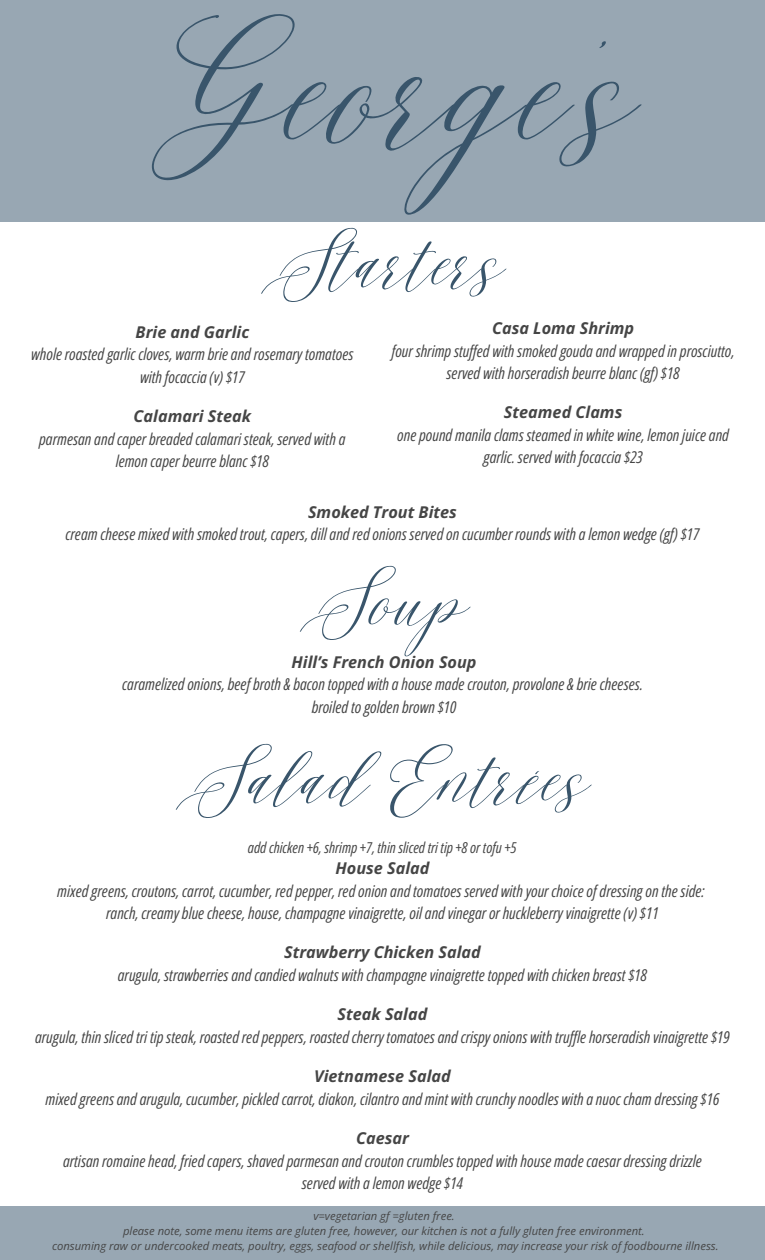
<style>
.page{position:relative;width:765px;height:1260px;background:#fff}
.page>*{position:absolute;margin:0;border:0;box-sizing:border-box;transform-origin:0 0}
.t1{font:125px "Malibu Ring";letter-spacing:.015em;color:#39556b}
.t2{font:56.25px "Malibu Ring";letter-spacing:.015em;color:#39556b}
.t3{font:italic 16.25px/22.5px "Open Sans Condensed";color:#454545;text-align:center}
.t4{font:italic 15px "Open Sans Condensed";color:#454545}
.t5{font:italic 11.25px "Open Sans";color:#454545}
.s1{font-family:"Open Sans";font-weight:700}
</style>
<div class="page">
<div style="left:0;top:0;width:765px;height:221px;background:#98a7b3"></div>
<div style="left:0;top:1206px;width:765px;height:54px;background:#98a7b3"></div>
<p class="t1" style="left:139px;top:18px;width:489px">George’s</p>
<h1 class="t2" style="left:265px;top:230px;width:236px">Starters</h1>
<h2 class="t3" style="left:31px;top:320px;width:324px"><span class="s1">Brie and Garlic<br></span>whole roasted garlic cloves, warm brie and rosemary tomatoes with focaccia (v) $17</h2>
<h3 class="t3" style="left:39px;top:405px;width:308px"><span class="s1">Calamari Steak<br></span>parmesan and caper breaded calamari steak, served with a lemon caper beurre blanc $18</h3>
<h3 class="t3" style="left:392px;top:317px;width:344px"><span class="s1">Casa Loma Shrimp<br></span>four shrimp stuf ed with smoked gouda and wrapped in prosciutto, served with horseradish beurre blanc (gf) $18</h3>
<h3 class="t3" style="left:397px;top:401px;width:333px"><span class="s1">Steamed Clams<br></span>one pound manila clams steamed in white wine, lemon juice and garlic. served with focaccia $23</h3>
<p class="t3" style="left:65px;top:500px;width:636px"><span class="s1">Smoked Trout Bites<br></span>cream cheese mixed with smoked trout, capers, dill and red onions served on cucumber rounds with a lemon wedge (gf) $17</p>
<h3 class="t2" style="left:304px;top:568px;width:195px">Soup</h3>
<h3 class="t3" style="left:122px;top:650px;width:522px"><span class="s1">Hill’s French Onion Soup<br></span>caramelized onions, beef broth &amp; bacon topped with a house made crouton, provolone &amp; brie cheeses. broiled to golden brown $10</h3>
<h3 class="t2" style="left:180px;top:746px;width:406px">Salad Entrées</h3>
<h3 class="t4" style="left:248px;top:837px;width:270px">add chicken +6, shrimp +7, thin sliced tri tip +8 or tofu +5</h3>
<h3 class="t3" style="left:57px;top:857px;width:649px"><span class="s1">House Salad<br></span>mixed greens, croutons, carrot, cucumber, red pepper, red onion and tomatoes served with your choice of dressing on the side: ranch, creamy blue cheese, house, champagne vinaigrette, oil and vinegar or huckleberry vinaigrette (v) $11</h3>
<h3 class="t3" style="left:118px;top:941px;width:531px"><span class="s1">Strawberry Chicken Salad<br></span>arugula, strawberries and candied walnuts with champagne vinaigrette topped with chicken breast $18</h3>
<h2 class="t3" style="left:35px;top:1003px;width:696px"><span class="s1">Steak Salad<br></span>arugula, thin sliced tri tip steak, roasted red peppers, roasted cherry tomatoes and crispy onions with truf le horseradish vinaigrette $19</h2>
<h3 class="t3" style="left:46px;top:1065px;width:675px"><span class="s1">Vietnamese Salad<br></span>mixed greens and arugula, cucumber, pickled carrot, diakon, cilantro and mint with crunchy noodles with a nuoc cham dressing $16</h3>
<h2 class="t3" style="left:63px;top:1127px;width:640px"><span class="s1">Caesar<br></span>artisan romaine head, fried capers, shaved parmesan and crouton crumbles topped with house made caesar dressing drizzle served with a lemon wedge $14</h2>
<h3 class="t5" style="left:313px;top:1208px;width:143px">v=vegetarian gf =gluten free.</h3>
<h3 class="t5" style="left:123px;top:1223px;width:523px">please note, some menu items are gluten free, however, our kitchen is not a fully gluten free environment.</h3>
<p class="t5" style="left:52px;top:1238px;width:668px">consuming raw or undercooked meats, poultry, eggs, seafood or shellfish, while delicious, may increase your risk of foodbourne illness.</p>
</div>
